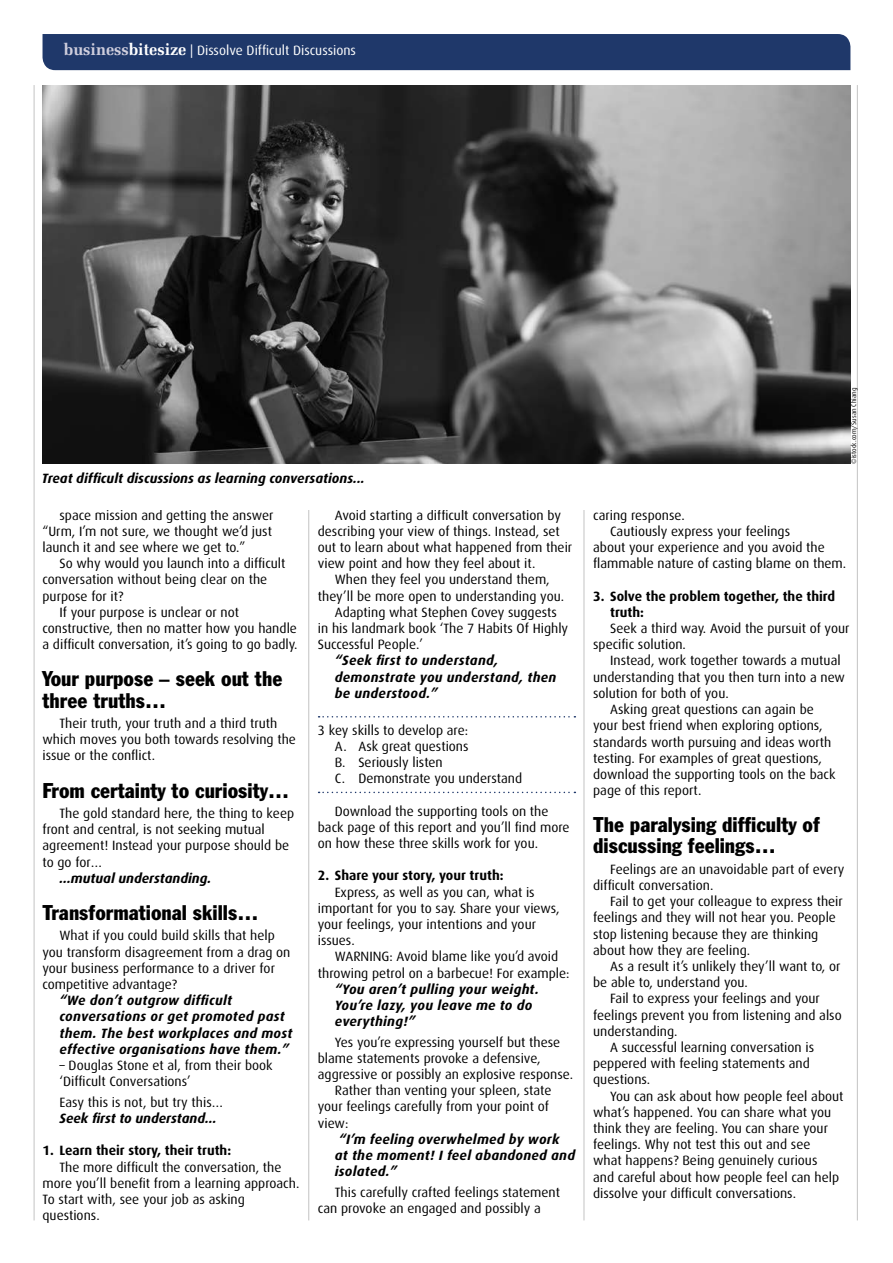
<style>
.page{position:relative;width:893px;height:1263px;background:#fff}
.page>*{position:absolute;margin:0;border:0;box-sizing:border-box;transform-origin:0 0}
.SUBHEAD{font:condensed 21px/21px "Franklin Gothic BT";color:#000}
.body{font:13.5px/16.2px "Dax";color:#000}
.QUOTE{font:italic 700 13.5px/16.2px "Dax";letter-spacing:.02em;color:#000}
.BULLIT{font:700 13.5px/16.2px "Dax";color:#000}
.BULLIT-2{font:13.5px/16.2px "Dax";color:#000}
.PHOTO_CAPTION{font:italic 700 13.5px "Dax";color:#000}
.body-2{font:13.5px "Dax";color:#fff}
.body-3{font:italic 700 13.5px "Dax";color:#000}
.PHOTO_CREDIT{font:6.75px "Dax";color:#000}
.s1{font-family:"Zapf Elliptical 711 BT";font-weight:700;font-size:16.5px;color:#cfcedd}
.s2{font-family:"Zapf Elliptical 711 BT";font-weight:700;font-size:16.5px}
</style>
<div class="page">
<hr style="left:308px;top:85px;width:1px;height:1135px;background:#c6c6c6">
<hr style="left:583px;top:85px;width:1px;height:1135px;background:#c6c6c6">
<hr style="left:34px;top:85px;width:1px;height:1135px;background:#c6c6c6">
<hr style="left:857px;top:85px;width:1px;height:1135px;background:#c6c6c6">
<div style="left:43px;top:34px;width:807px;height:36px;background:#1f386a"></div>
<svg style="left:319px;top:716px;width:256px;height:1px"></svg>
<svg style="left:319px;top:792px;width:256px;height:1px"></svg>
<div style="left:42px;top:464px;width:809px;height:45px;background:#fff"></div>
<img style="left:43px;top:85px;width:807px;height:379px">
<p class="body-2" style="left:64px;top:43px;width:294px"><span class="s1">business</span><span class="s2">bitesize</span> | Dissolve Difficult Discussions</p>
<p class="PHOTO_CAPTION" style="left:42px;top:471px;width:324px">Treat difficult discussions as learning conversations...</p>
<p class="body" style="left:43px;top:507px;width:232px;text-align:justify;text-indent:17px">space mission and getting the answer “Urm, I’m not sure, we thought we’d just launch it and see where we get to.”</p>
<p class="body" style="left:43px;top:556px;width:245px;text-indent:17px">So why would you launch into a difficult conversation without being clear on the purpose for it?</p>
<p class="body" style="left:43px;top:604px;width:256px;text-indent:17px">If your purpose is unclear or not constructive, then no matter how you handle a difficult conversation, it’s going to go badly.</p>
<p class="SUBHEAD" style="left:43px;top:668px;width:241px">Your purpose – seek out the three truths…</p>
<p class="body" style="left:43px;top:715px;width:255px;text-indent:17px">Their truth, your truth and a third truth which moves you both towards resolving the issue or the conflict.</p>
<p class="SUBHEAD" style="left:43px;top:779px;width:248px">From certainty to curiosity…</p>
<p class="body" style="left:43px;top:805px;width:253px;text-indent:17px">The gold standard here, the thing to keep front and central, is not seeking mutual agreement! Instead your purpose should be to go for…</p>
<p class="body-3" style="left:60px;top:870px;width:153px">…mutual understanding.</p>
<p class="SUBHEAD" style="left:43px;top:901px;width:217px">Transformational skills…</p>
<p class="body" style="left:43px;top:928px;width:249px;text-indent:17px">What if you could build skills that help you transform disagreement from a drag on your business performance to a driver for competitive advantage?</p>
<p class="QUOTE" style="left:60px;top:992px;width:234px">“We don’t outgrow difficult conversations or get promoted past them. The best workplaces and most effective organisations have them.”</p>
<p class="body" style="left:60px;top:1057px;width:215px">– Douglas Stone et al, from their book ‘Difficult Conversations’</p>
<p class="body" style="left:60px;top:1094px;width:165px">Easy this is not, but try this…</p>
<p class="body-3" style="left:60px;top:1111px;width:159px">Seek first to understand…</p>
<p class="BULLIT" style="left:43px;top:1143px;width:190px">1. Learn their story, their truth:</p>
<p class="body" style="left:43px;top:1159px;width:258px;text-indent:17px">The more difficult the conversation, the more you’ll benefit from a learning approach.<br>To start with, see your job as asking questions.</p>
<p class="body" style="left:318px;top:507px;width:256px;text-indent:17px">Avoid starting a difficult conversation by describing your view of things. Instead, set out to learn about what happened from their view point and how they feel about it.</p>
<p class="body" style="left:318px;top:572px;width:248px;text-align:center">When they feel you understand them, they’ll be more open to understanding you.</p>
<p class="body" style="left:318px;top:604px;width:252px;text-indent:17px">Adapting what Stephen Covey suggests in his landmark book ‘The 7 Habits Of Highly<br>Successful People.’</p>
<p class="QUOTE" style="left:335px;top:653px;width:223px">“Seek first to understand, demonstrate you understand, then be understood.”</p>
<p class="BULLIT-2" style="left:335px;top:722px;width:189px;text-indent:-17px">3 key skills to develop are:<br>A. Ask great questions<br>B. Seriously listen<br>C. Demonstrate you understand</p>
<p class="body" style="left:318px;top:803px;width:253px;text-indent:17px">Download the supporting tools on the back page of this report and you’ll find more on how these three skills work for you.</p>
<p class="BULLIT" style="left:318px;top:868px;width:187px">2. Share your story, your truth:</p>
<p class="body" style="left:318px;top:884px;width:243px;text-indent:17px">Express, as well as you can, what is important for you to say. Share your views, your feelings, your intentions and your issues.</p>
<p class="body" style="left:318px;top:949px;width:253px;text-align:center">WARNING: Avoid blame like you’d avoid throwing petrol on a barbecue! For example:</p>
<p class="QUOTE" style="left:335px;top:981px;width:206px">“You aren’t pulling your weight.<br>You’re lazy, you leave me to do everything!”</p>
<p class="body" style="left:318px;top:1034px;width:257px;text-indent:17px">Yes you’re expressing yourself but these blame statements provoke a defensive, aggressive or possibly an explosive response.</p>
<p class="body" style="left:318px;top:1082px;width:235px;text-indent:17px">Rather than venting your spleen, state your feelings carefully from your point of view:</p>
<p class="QUOTE" style="left:335px;top:1131px;width:242px">“I’m feeling overwhelmed by work<br>at the moment! I feel abandoned and isolated.”</p>
<p class="body" style="left:318px;top:1184px;width:244px;text-indent:17px">This carefully crafted feelings statement can provoke an engaged and possibly a</p>
<p class="PHOTO_CREDIT" style="left:850px;top:464px;width:78px;rotate:-90deg">©istock.com/Susan Chiang</p>
<p class="body" style="left:593px;top:507px;width:93px">caring response.</p>
<p class="body" style="left:593px;top:523px;width:255px;text-indent:17px">Cautiously express your feelings<br>about your experience and you avoid the flammable nature of casting blame on them.</p>
<p class="BULLIT" style="left:610px;top:588px;width:227px;text-indent:-17px">3. Solve the problem together, the third truth:</p>
<p class="body" style="left:593px;top:620px;width:258px;text-indent:17px">Seek a third way. Avoid the pursuit of your specific solution.</p>
<p class="body" style="left:593px;top:653px;width:253px;text-indent:17px">Instead, work together towards a mutual understanding that you then turn into a new solution for both of you.</p>
<p class="body" style="left:593px;top:701px;width:244px;text-indent:17px">Asking great questions can again be your best friend when exploring options, standards worth pursuing and ideas worth testing. For examples of great questions, download the supporting tools on the back page of this report.</p>
<p class="SUBHEAD" style="left:593px;top:814px;width:228px">The paralysing difficulty of discussing feelings…</p>
<p class="body" style="left:593px;top:861px;width:253px;text-indent:17px">Feelings are an unavoidable part of every difficult conversation.</p>
<p class="body" style="left:593px;top:893px;width:251px;text-indent:17px">Fail to get your colleague to express their feelings and they will not hear you. People stop listening because they are thinking about how they are feeling.</p>
<p class="body" style="left:593px;top:958px;width:249px;text-indent:17px">As a result it’s unlikely they’ll want to, or be able to, understand you.</p>
<p class="body" style="left:593px;top:991px;width:250px;text-indent:17px">Fail to express your feelings and your feelings prevent you from listening and also understanding.</p>
<p class="body" style="left:593px;top:1039px;width:223px;text-indent:17px">A successful learning conversation is peppered with feeling statements and questions.</p>
<p class="body" style="left:593px;top:1088px;width:252px;text-indent:17px">You can ask about how people feel about what’s happened. You can share what you think they are feeling. You can share your feelings. Why not test this out and see<br>what happens? Being genuinely curious<br>and careful about how people feel can help dissolve your difficult conversations.</p>
</div>
